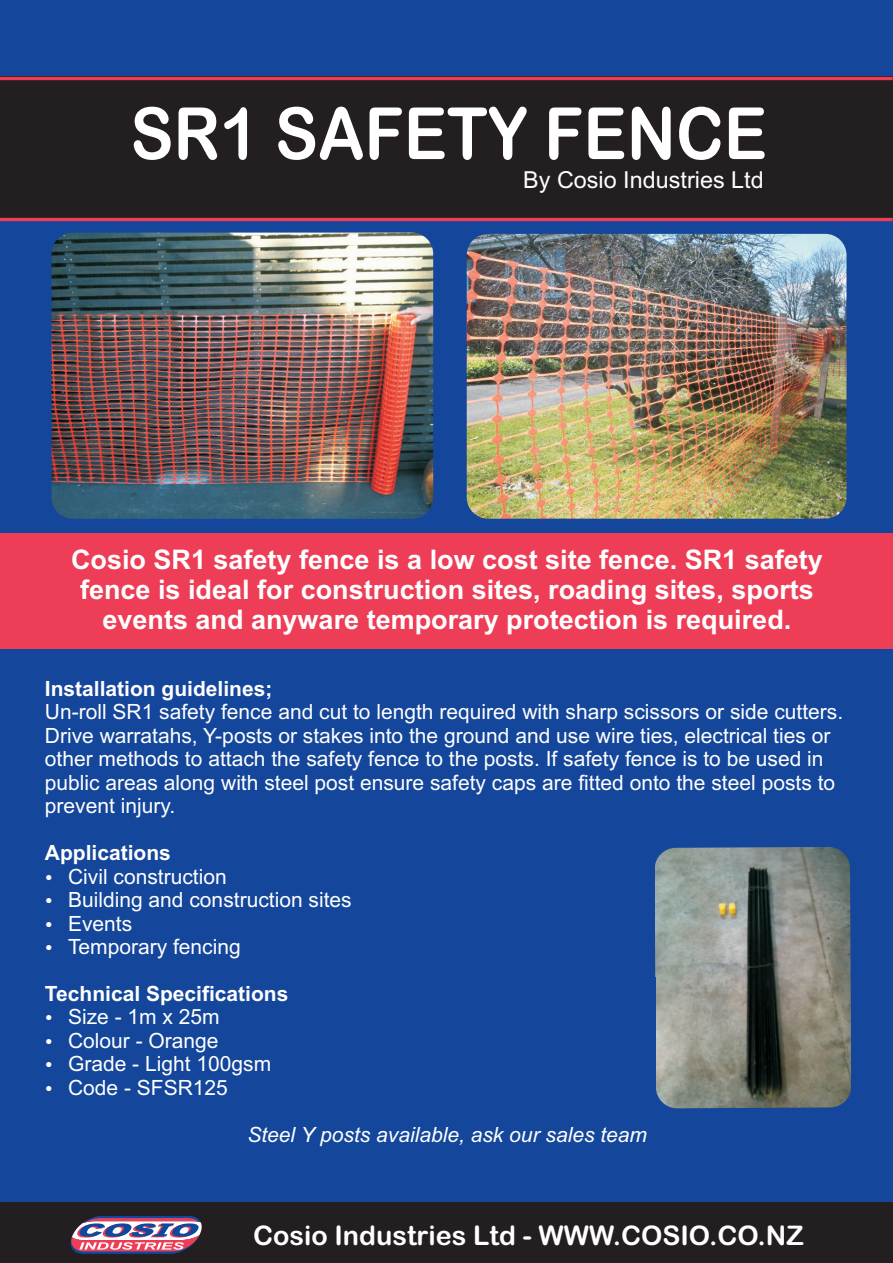
<style>
.page{position:relative;width:893px;height:1263px;background:#14469b}
.page>*{position:absolute;margin:0;border:0;box-sizing:border-box;transform-origin:0 0}
.t1{font:72px "Arial Rounded MT Bold";color:#fff;scale:.9 1}
.t2{font:700 27px/30.2px "Arial";color:#fff;text-align:center}
.t3{font:27px "Arial Rounded MT Bold";color:#fff}
.t4{font:23.4px "Arial";color:#fff}
.t5{font:21px/23.4px "Arial";color:#fff}
.t6{font:700 21px "Arial";color:#fff}
.t7{font:italic 21px "Arial";color:#fff}
</style>
<div class="page">
<div style="left:0;top:1203px;width:893px;height:60px;background:#231f20"></div>
<div style="left:0;top:77px;width:893px;height:144px;background:#231f20"></div>
<hr style="left:0;top:218px;width:893px;height:3px;background:#ee3d56">
<hr style="left:0;top:77px;width:893px;height:3px;background:#ee3d56">
<svg style="left:71px;top:1216px;width:131px;height:38px;background:#9e7797"></svg>
<div style="left:0;top:534px;width:893px;height:115px;background:#ee3d56"></div>
<img style="left:52px;top:233px;width:381px;height:286px;border-radius:21px">
<img style="left:467px;top:234px;width:379px;height:285px;border-radius:21px">
<img style="left:655px;top:847px;width:196px;height:261px">
<h1 class="t1" style="left:130px;top:107px;width:709px">SR1 SAFETY FENCE</h1>
<p class="t4" style="left:523px;top:171px;width:242px">By Cosio Industries Ltd</p>
<p class="t2" style="left:71px;top:546px;width:753px">Cosio SR1 safety fence is a low cost site fence. SR1 safety fence is ideal for construction sites, roading sites, sports events and anyware temporary protection is required.</p>
<p class="t6" style="left:45px;top:681px;width:229px">Installation guidelines;</p>
<p class="t5" style="left:45px;top:702px;width:800px">Un-roll SR1 safety fence and cut to length required with sharp scissors or side cutters.<br>Drive warratahs, Y-posts or stakes into the ground and use wire ties, electrical ties or other methods to attach the safety fence to the posts. If safety fence is to be used in public areas along with steel post ensure safety caps are fitted onto the steel posts to prevent injury.</p>
<p class="t6" style="left:45px;top:845px;width:128px">Applications</p>
<p class="t5" style="left:68px;top:866px;width:285px">Civil construction<br>Building and construction sites<br>Events<br>Temporary fencing</p>
<p class="t6" style="left:45px;top:986px;width:245px">Technical Specifications</p>
<p class="t5" style="left:68px;top:1007px;width:205px">Size - 1m x 25m<br>Colour - Orange<br>Grade - Light 100gsm<br>Code - SFSR125</p>
<p class="t7" style="left:247px;top:1126px;width:401px">Steel Y posts available, ask our sales team</p>
<p class="t3" style="left:253px;top:1225px;width:552px">Cosio Industries Ltd - WWW.COSIO.CO.NZ</p>
</div>
